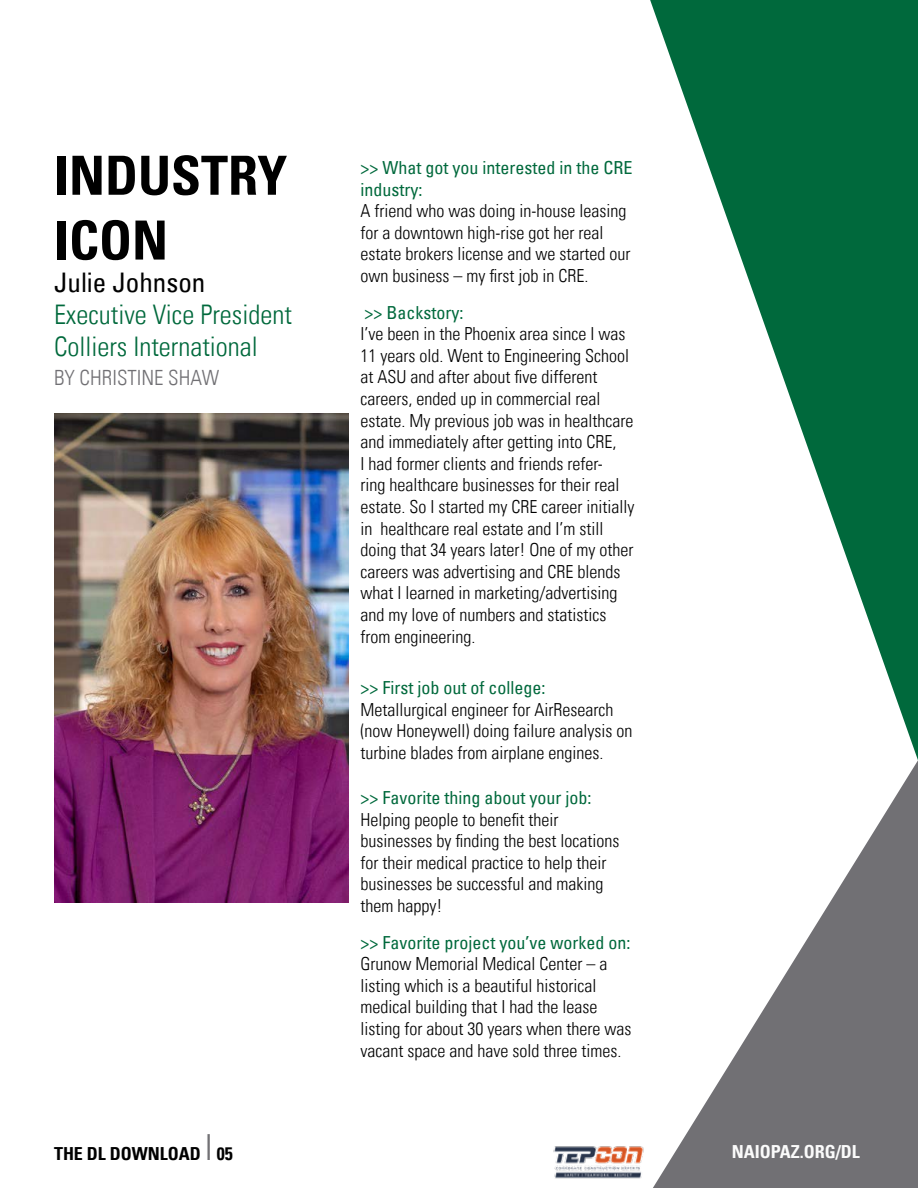
<style>
.page{position:relative;width:918px;height:1188px;background:#fff}
.page>*{position:absolute;margin:0;border:0;box-sizing:border-box;transform-origin:0 0}
.t1{font:700 condensed 54px/64.8px "Univers";color:#000}
.t2{font:300 condensed 27px/32.4px "Univers";color:#00693c}
.t3{font:condensed 27px "Univers";color:#000}
.t4{font:300 condensed 21px "Univers";color:#717074}
.t5{font:300 condensed 18px/21.6px "Univers";color:#000}
.t6{font:condensed 18px/21.6px "Univers";color:#00693c}
.t7{font:700 condensed 18px "Univers";color:#000}
.t8{font:700 condensed 18px "Univers";color:#fbfbfb}
.s1{font-weight:300;font-size:36px;color:#717074}
</style>
<div class="page">
<svg style="left:650px;top:0;width:268px;height:760px"></svg>
<svg style="left:653px;top:760px;width:265px;height:428px"></svg>
<img style="left:553px;top:1146px;width:91px;height:33px">
<img style="left:54px;top:414px;width:294px;height:489px">
<h1 class="t1" style="left:54px;top:143px;width:235px">INDUSTRY<br>ICON</h1>
<h2 class="t3" style="left:54px;top:265px;width:153px">Julie Johnson</h2>
<h2 class="t2" style="left:54px;top:298px;width:239px">Executive Vice President<br>Colliers International</h2>
<p class="t4" style="left:54px;top:365px;width:167px">BY CHRISTINE SHAW</p>
<p class="t6" style="left:361px;top:157px;width:273px">&gt;&gt; What got you interested in the CRE industry:</p>
<p class="t5" style="left:361px;top:200px;width:271px">A friend who was doing in-house leasing for a downtown high-rise got her real estate brokers license and we started our own business – my first job in CRE.</p>
<p class="t6" style="left:365px;top:301px;width:100px">&gt;&gt; Backstory:</p>
<p class="t5" style="left:361px;top:323px;width:275px">I’ve been in the Phoenix area since I was 11 years old. Went to Engineering School at ASU and after about five different careers, ended up in commercial real estate. My previous job was in healthcare and immediately after getting into CRE,<br>I had former clients and friends refer-<br>ring healthcare businesses for their real estate. So I started my CRE career initially in healthcare real estate and I’m still doing that 34 years later! One of my other careers was advertising and CRE blends what I learned in marketing/advertising and my love of numbers and statistics from engineering.</p>
<p class="t6" style="left:361px;top:677px;width:186px">&gt;&gt; First job out of college:</p>
<p class="t5" style="left:361px;top:699px;width:273px">Metallurgical engineer for AirResearch (now Honeywell) doing failure analysis on turbine blades from airplane engines.</p>
<p class="t6" style="left:361px;top:787px;width:232px">&gt;&gt; Favorite thing about your job:</p>
<p class="t5" style="left:361px;top:808px;width:260px">Helping people to benefit their businesses by finding the best locations for their medical practice to help their businesses be successful and making them happy!</p>
<p class="t6" style="left:361px;top:931px;width:271px">&gt;&gt; Favorite project you’ve worked on:</p>
<p class="t5" style="left:361px;top:953px;width:272px">Grunow Memorial Medical Center – a listing which is a beautiful historical medical building that I had the lease listing for about 30 years when there was vacant space and have sold three times.</p>
<p class="t7" style="left:54px;top:1143px;width:180px">THE DL DOWNLOAD <span class="s1">I</span> 05</p>
<p class="t8" style="left:732px;top:1140px;width:130px">NAIOPAZ.ORG/DL</p>
</div>
